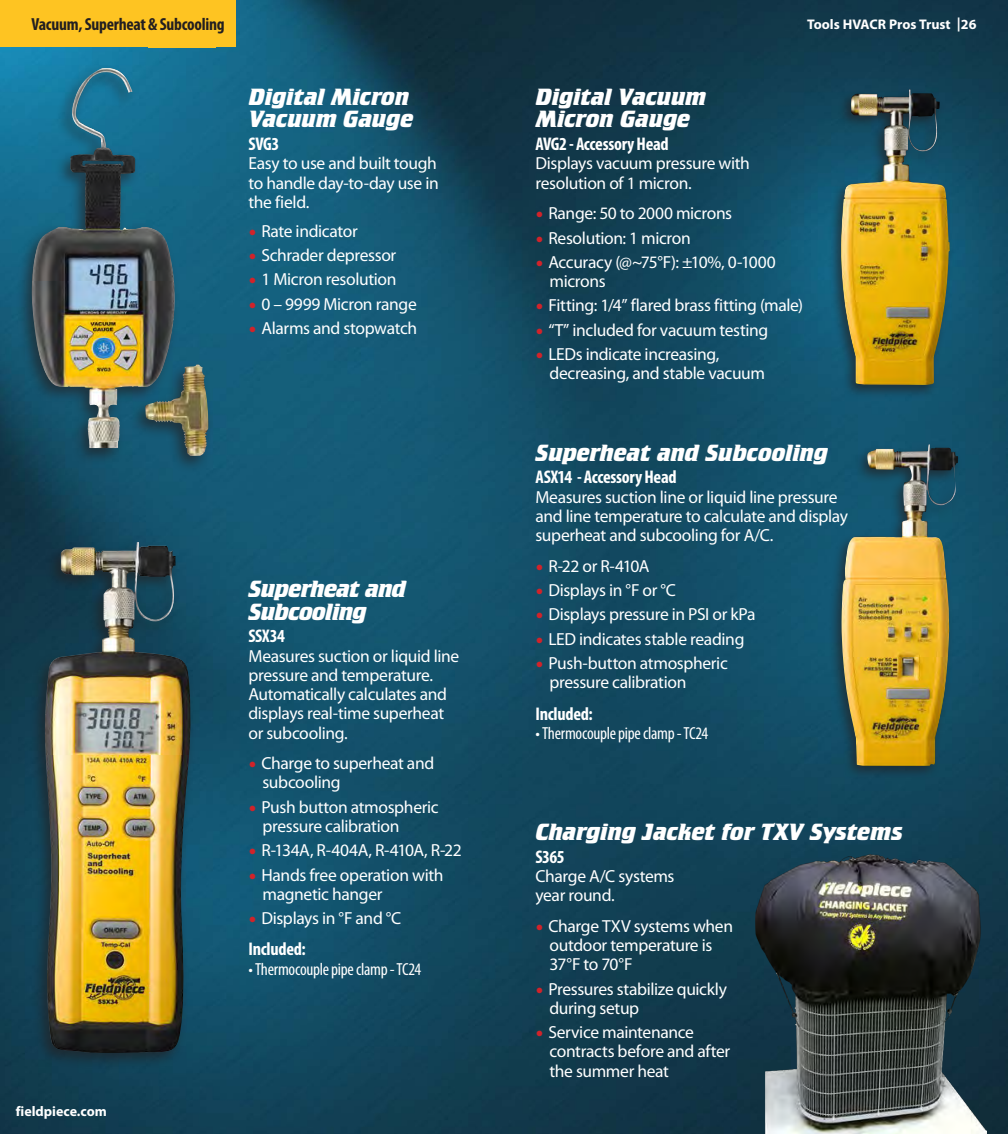
<style>
.page{position:relative;width:1008px;height:1134px;background:#fff}
.page>*{position:absolute;margin:0;border:0;box-sizing:border-box;transform-origin:0 0}
.t1{font:24.5px/22.8px "Crillee Bold Italic Let Plain";letter-spacing:-.01em;color:#fff}
.t2{font:24.5px/22.8px "Crillee Bold Italic Let Plain";letter-spacing:-.03em;color:#fff}
.t3{font:700 condensed 18.38px "Myriad Pro";letter-spacing:-.015em;color:#fff}
.t4{font:17.5px/19.2px "Myriad Pro";letter-spacing:-.02em;color:#fff}
.t5{font:condensed 17.5px "Myriad Pro";letter-spacing:-.015em;color:#fff}
.t6{font:700 condensed 17.5px "Myriad Pro";letter-spacing:-.015em;color:#231f20}
.t7{font:700 14px "Myriad Pro";color:#fff}
.s1{font-family:"Minion Pro";font-size:21px;color:#d1232a}
</style>
<div class="page">
<img style="left:0;top:0;width:1008px;height:1134px">
<div style="left:0;top:0;width:236px;height:47px;background:#fec422"></div>
<div style="left:828px;top:86px;width:126px;height:313px;background:#231f20;opacity:.64"></div>
<img style="left:839px;top:89px;width:111px;height:296px">
<div style="left:828px;top:442px;width:135px;height:338px;background:#231f20;opacity:.64"></div>
<img style="left:841px;top:444px;width:118px;height:322px">
<div style="left:16px;top:64px;width:198px;height:409px;background:#231f20;opacity:.64"></div>
<img style="left:32px;top:68px;width:177px;height:388px">
<div style="left:29px;top:538px;width:167px;height:531px;background:#231f20;opacity:.64"></div>
<img style="left:45px;top:542px;width:147px;height:511px">
<img style="left:756px;top:855px;width:230px;height:279px">
<p class="t6" style="left:32px;top:15px;width:195px">Vacuum, Superheat &amp; Subcooling</p>
<p class="t7" style="left:807px;top:16px;width:171px">Tools HVACR Pros Trust |26</p>
<p class="t1" style="left:248px;top:85px;width:166px">Digital Micron<br>Vacuum Gauge</p>
<p class="t3" style="left:248px;top:134px;width:32px">SVG3</p>
<p class="t4" style="left:248px;top:154px;width:192px;text-align:justify">Easy to use and built tough to handle day-to-day use in the field.</p>
<p class="t4" style="left:248px;top:222px;width:111px"><span class="s1">•</span> Rate indicator</p>
<p class="t4" style="left:248px;top:246px;width:149px"><span class="s1">•</span> Schrader depressor</p>
<p class="t4" style="left:248px;top:270px;width:150px"><span class="s1">•</span> 1 Micron resolution</p>
<p class="t4" style="left:248px;top:294px;width:170px"><span class="s1">•</span> 0 – 9999 Micron range</p>
<p class="t4" style="left:248px;top:319px;width:170px"><span class="s1">•</span> Alarms and stopwatch</p>
<p class="t2" style="left:248px;top:577px;width:159px">Superheat and<br>Subcooling</p>
<p class="t3" style="left:248px;top:626px;width:38px">SSX34</p>
<p class="t4" style="left:248px;top:646px;width:212px">Measures suction or liquid line pressure and temperature.<br>Automatically calculates and displays real-time superheat or subcooling.</p>
<p class="t1" style="left:536px;top:85px;width:173px">Digital Vacuum</p>
<p class="t1" style="left:536px;top:108px;width:156px">Micron Gauge</p>
<p class="t3" style="left:536px;top:134px;width:135px">AVG2 - Accessory Head</p>
<p class="t4" style="left:536px;top:154px;width:216px">Displays vacuum pressure with resolution of 1 micron.</p>
<p class="t4" style="left:536px;top:204px;width:198px"><span class="s1">•</span> Range: 50 to 2000 microns</p>
<p class="t4" style="left:536px;top:228px;width:157px"><span class="s1">•</span> Resolution: 1 micron</p>
<p class="t4" style="left:549px;top:253px;width:228px;text-indent:-14px"><span class="s1">•</span> Accuracy (@~75°F): ±10%, 0-1000 microns</p>
<p class="t4" style="left:536px;top:296px;width:269px"><span class="s1">•</span> Fitting: 1/4” flared brass fitting (male)</p>
<p class="t4" style="left:536px;top:321px;width:234px"><span class="s1">•</span> “T” included for vacuum testing</p>
<p class="t4" style="left:550px;top:345px;width:217px;text-indent:-14px"><span class="s1">•</span> LEDs indicate increasing, decreasing, and stable vacuum</p>
<p class="t1" style="left:536px;top:441px;width:294px">Superheat and Subcooling</p>
<p class="t3" style="left:536px;top:467px;width:143px">ASX14 - Accessory Head</p>
<p class="t4" style="left:535px;top:488px;width:314px">Measures suction line or liquid line pressure and line temperature to calculate and display superheat and subcooling for A/C.</p>
<p class="t4" style="left:536px;top:557px;width:116px"><span class="s1">•</span> R-22 or R-410A</p>
<p class="t4" style="left:536px;top:581px;width:142px"><span class="s1">•</span> Displays in °F or °C</p>
<p class="t4" style="left:536px;top:605px;width:222px"><span class="s1">•</span> Displays pressure in PSI or kPa</p>
<p class="t4" style="left:536px;top:630px;width:210px"><span class="s1">•</span> LED indicates stable reading</p>
<p class="t4" style="left:550px;top:654px;width:180px;text-indent:-14px"><span class="s1">•</span> Push-button atmospheric pressure calibration</p>
<p class="t3" style="left:536px;top:703px;width:59px">Included:</p>
<p class="t5" style="left:536px;top:724px;width:174px">• Thermocouple pipe clamp - TC24</p>
<p class="t7" style="left:16px;top:1103px;width:93px">fieldpiece.com</p>
<p class="t4" style="left:262px;top:754px;width:173px;text-indent:-14px"><span class="s1">•</span> Charge to superheat and subcooling</p>
<p class="t4" style="left:262px;top:798px;width:178px;text-indent:-14px"><span class="s1">•</span> Push button atmospheric pressure calibration</p>
<p class="t4" style="left:248px;top:841px;width:215px"><span class="s1">•</span> R-134A, R-404A, R-410A, R-22</p>
<p class="t4" style="left:262px;top:865px;width:183px;text-indent:-14px"><span class="s1">•</span> Hands free operation with magnetic hanger</p>
<p class="t4" style="left:248px;top:909px;width:154px"><span class="s1">•</span> Displays in °F and °C</p>
<p class="t4" style="left:549px;top:917px;width:185px;text-indent:-14px"><span class="s1">•</span> Charge TXV systems when outdoor temperature is<br>37°F to 70°F</p>
<p class="t4" style="left:549px;top:979px;width:179px;text-indent:-14px"><span class="s1">•</span> Pressures stabilize quickly during setup</p>
<p class="t4" style="left:549px;top:1023px;width:182px;text-indent:-14px"><span class="s1">•</span> Service maintenance contracts before and after the summer heat</p>
<p class="t1" style="left:536px;top:821px;width:369px">Charging Jacket for TXV Systems</p>
<p class="t3" style="left:536px;top:846px;width:31px">S365</p>
<p class="t4" style="left:536px;top:867px;width:141px">Charge A/C systems year round.</p>
<p class="t3" style="left:248px;top:939px;width:59px">Included:</p>
<p class="t5" style="left:248px;top:959px;width:174px">• Thermocouple pipe clamp - TC24</p>
</div>
